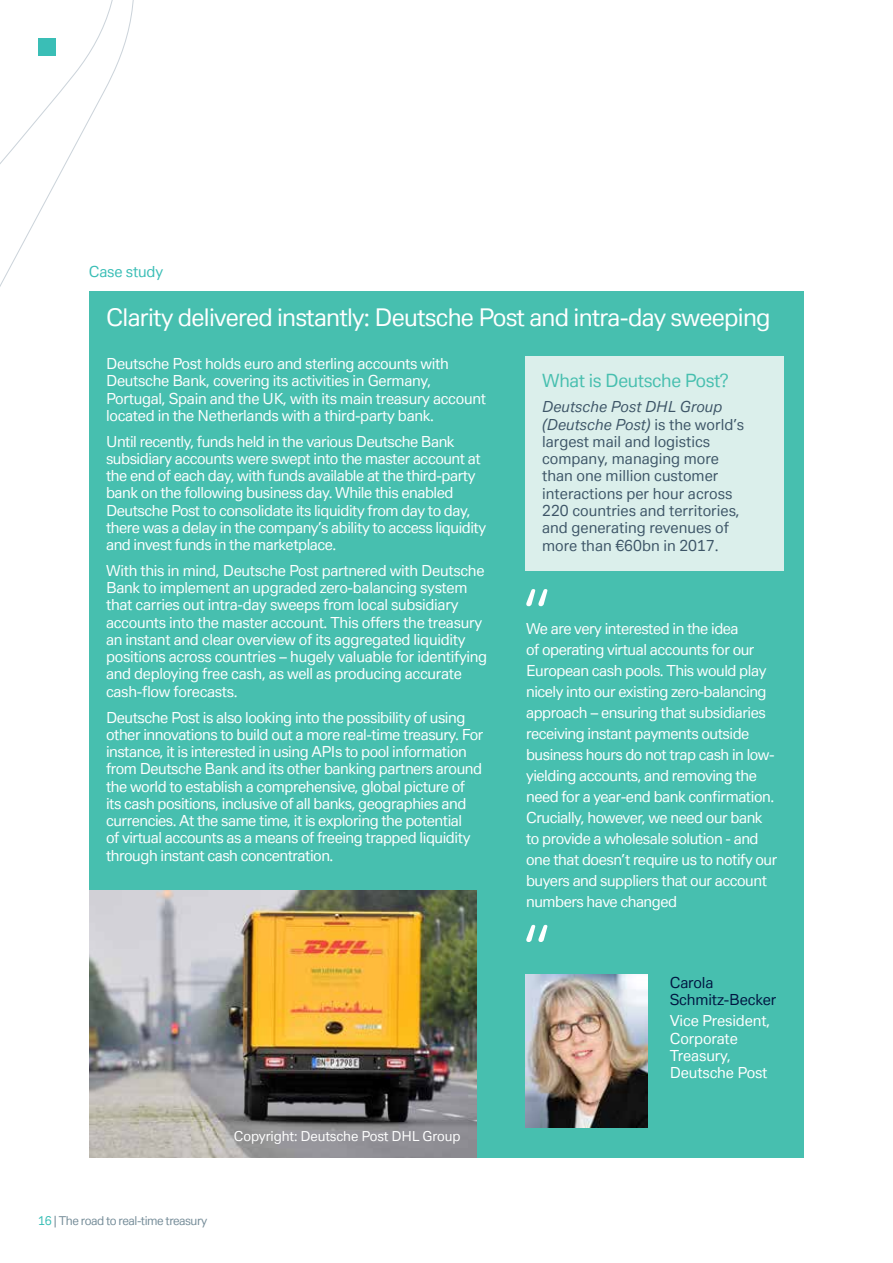
<style>
.page{position:relative;width:893px;height:1263px;background:#fff}
.page>*{position:absolute;margin:0;border:0;box-sizing:border-box;transform-origin:0 0}
.t1{font:75px "Deutsche Bank Display";color:#fff}
.t2{font:24px "Deutsche Bank Text";letter-spacing:-.03em;color:#fff}
.t3{font:18px "Deutsche Bank Text";letter-spacing:-.02em;color:#47bfaf}
.t4{font:15px/17.2px "Deutsche Bank Text";letter-spacing:-.03em;color:#fff}
.t5{font:15px/17.2px "Deutsche Bank Text";color:#3d5567}
.t6{font:15px/17.2px "Deutsche Bank Text";letter-spacing:-.01em;color:#fff}
.t7{font:15px/17.2px "Deutsche Bank Text";letter-spacing:-.01em;color:#001641}
.t8{font:15px "Deutsche Bank Text";letter-spacing:-.01em;color:#3abeb6}
.t9{font:13.5px "Deutsche Bank Text";letter-spacing:-.01em;color:#fff}
.t10{font:12px "Deutsche Bank Text";letter-spacing:-.04em;color:#768d99}
.s1{font-style:italic}
.s2{color:#3abeb6}
</style>
<div class="page">
<svg style="left:0;top:0;width:144px;height:292px"></svg>
<div style="left:89px;top:292px;width:715px;height:866px;background:#47bfaf"></div>
<img style="left:89px;top:890px;width:388px;height:268px">
<img style="left:525px;top:974px;width:122px;height:153px">
<div style="left:525px;top:356px;width:259px;height:215px;background:#dbefeb"></div>
<p class="t8" style="left:89px;top:262px;width:76px">Case study</p>
<h2 class="t2" style="left:106px;top:303px;width:666px">Clarity delivered instantly: Deutsche Post and intra-day sweeping</h2>
<p class="t4" style="left:106px;top:355px;width:381px">Deutsche Post holds euro and sterling accounts with Deutsche Bank, covering its activities in Germany, Portugal, Spain and the UK, with its main treasury account located in the Netherlands with a third-party bank.</p>
<p class="t4" style="left:106px;top:432px;width:382px">Until recently, funds held in the various Deutsche Bank subsidiary accounts were swept into the master account at the end of each day, with funds available at the third-party bank on the following business day. While this enabled Deutsche Post to consolidate its liquidity from day to day, there was a delay in the company’s ability to access liquidity and invest funds in the marketplace.</p>
<p class="t4" style="left:106px;top:562px;width:383px">With this in mind, Deutsche Post partnered with Deutsche Bank to implement an upgraded zero-balancing system that carries out intra-day sweeps from local subsidiary accounts into the master account. This offers the treasury an instant and clear overview of its aggregated liquidity positions across countries – hugely valuable for identifying and deploying free cash, as well as producing accurate cash-flow forecasts.</p>
<p class="t4" style="left:106px;top:708px;width:379px">Deutsche Post is also looking into the possibility of using other innovations to build out a more real-time treasury. For instance, it is interested in using APIs to pool information from Deutsche Bank and its other banking partners around the world to establish a comprehensive, global picture of its cash positions, inclusive of all banks, geographies and currencies. At the same time, it is exploring the potential<br>of virtual accounts as a means of freeing trapped liquidity through instant cash concentration.</p>
<p class="t3" style="left:542px;top:369px;width:188px">What is Deutsche Post?</p>
<p class="t5" style="left:542px;top:398px;width:203px"><span class="s1">Deutsche Post DHL Group (Deutsche Post)</span> is the world’s largest mail and logistics company, managing more than one million customer interactions per hour across<br>220 countries and territories, and generating revenues of more than €60bn in 2017.</p>
<h1 class="t1" style="left:521px;top:571px;width:32px">“</h1>
<p class="t4" style="left:526px;top:617px;width:253px;line-height:21px">We are very interested in the idea<br>of operating virtual accounts for our European cash pools. This would play nicely into our existing zero-balancing approach – ensuring that subsidiaries receiving instant payments outside business hours do not trap cash in low&shy;yielding accounts, and removing the need for a year-end bank confirmation.<br>Crucially, however, we need our bank to provide a wholesale solution - and one that doesn’t require us to notify our buyers and suppliers that our account numbers have changed</p>
<h1 class="t1" style="left:521px;top:906px;width:32px">“</h1>
<p class="t9" style="left:234px;top:1128px;width:228px">Copyright: Deutsche Post DHL Group</p>
<p class="t10" style="left:38px;top:1213px;width:170px"><span class="s2">16</span> | The road to real-time treasury</p>
<p class="t7" style="left:670px;top:973px;width:108px">Carola<br>Schmitz-Becker</p>
<p class="t6" style="left:670px;top:1012px;width:102px">Vice President,<br>Corporate<br>Treasury,<br>Deutsche Post</p>
</div>
